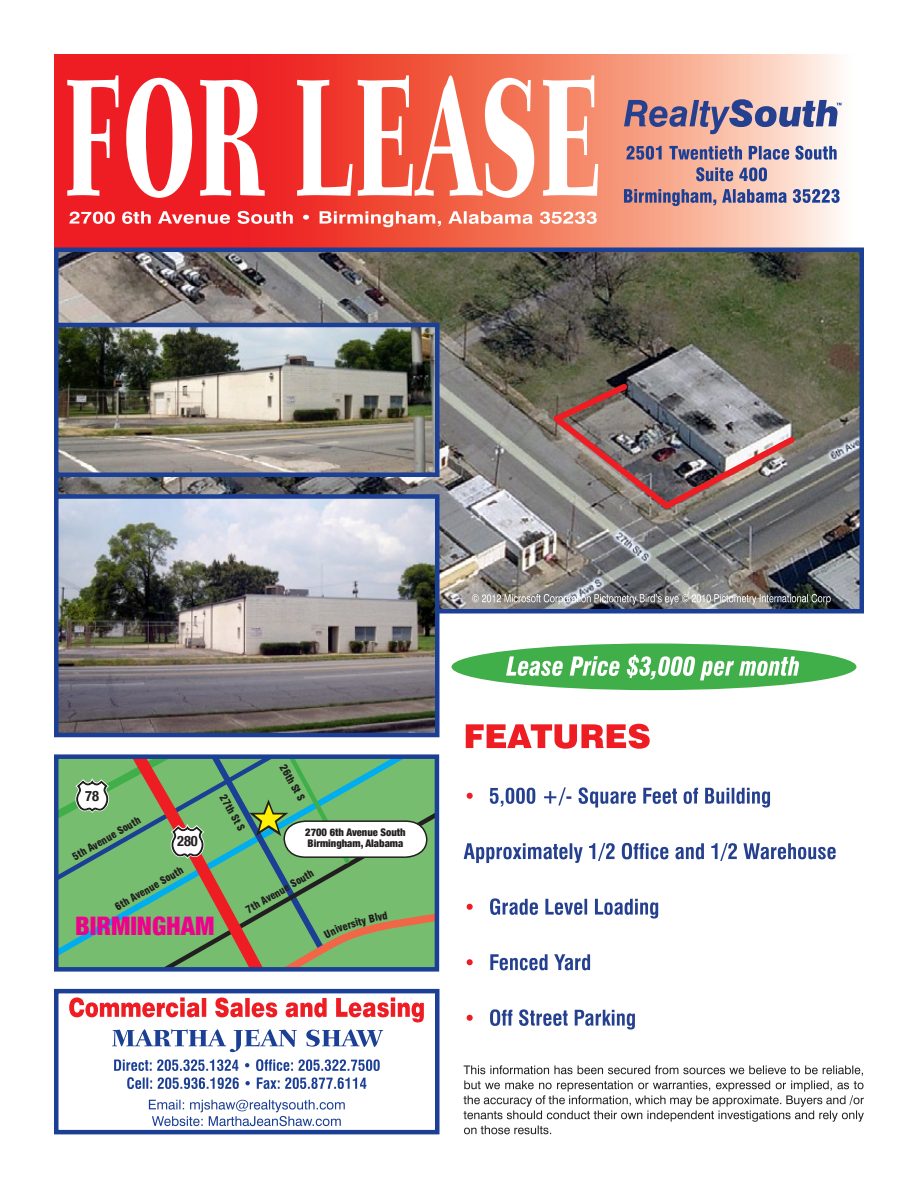
<style>
.page{position:relative;width:918px;height:1188px;background:#fff}
.page>*{position:absolute;margin:0;border:0;box-sizing:border-box;transform-origin:0 0}
.t1{font:900 condensed 25.5px "Helvetica Neue";color:#ed028c}
.t2{font:700 condensed 14.4px "Helvetica Neue";color:#231f20}
.t3{font:900 condensed 10.5px "Swiss 721 BT";color:#231f20}
.t4{font:900 condensed 10.5px "Helvetica Neue";color:#231f20}
</style>
<div class="page">
<img style="left:59px;top:252px;width:800px;height:356px">
<svg style="left:54px;top:54px;width:786px;height:193px;background:#f47d6e"></svg>
<div style="left:54px;top:989px;width:386px;height:145px;border:4px solid #1b3f94"></div>
<div style="left:452px;top:643px;width:404px;height:47px;background:#40ae49;border-radius:50%"></div>
<div style="left:54px;top:247px;width:810px;height:366px;border:4px solid #1b3f94"></div>
<img style="left:545px;top:379px;width:255px;height:134px">
<img style="left:59px;top:328px;width:376px;height:144px">
<div style="left:54px;top:323px;width:386px;height:154px;border:4px solid #1b3f94"></div>
<img style="left:59px;top:499px;width:375px;height:233px">
<div style="left:54px;top:494px;width:385px;height:243px;border:4px solid #1b3f94"></div>
<svg style="left:472px;top:594px;width:359px;height:11px;background:#90908f"></svg>
<svg style="left:506px;top:655px;width:293px;height:25px"></svg>
<svg style="left:466px;top:724px;width:184px;height:25px"></svg>
<svg style="left:467px;top:793px;width:6px;height:6px"></svg>
<svg style="left:490px;top:787px;width:280px;height:21px"></svg>
<svg style="left:464px;top:843px;width:372px;height:20px"></svg>
<svg style="left:467px;top:904px;width:6px;height:6px"></svg>
<svg style="left:490px;top:898px;width:168px;height:21px"></svg>
<svg style="left:467px;top:959px;width:6px;height:6px"></svg>
<svg style="left:490px;top:954px;width:100px;height:16px"></svg>
<svg style="left:467px;top:1015px;width:6px;height:6px"></svg>
<svg style="left:490px;top:1009px;width:145px;height:21px"></svg>
<svg style="left:149px;top:1100px;width:196px;height:26px"></svg>
<svg style="left:114px;top:1059px;width:266px;height:12px"></svg>
<svg style="left:127px;top:1077px;width:239px;height:12px"></svg>
<svg style="left:112px;top:1029px;width:271px;height:23px"></svg>
<svg style="left:69px;top:997px;width:355px;height:25px"></svg>
<svg style="left:464px;top:1065px;width:400px;height:69px"></svg>
<svg style="left:626px;top:146px;width:211px;height:14px;background:#9285a2"></svg>
<svg style="left:696px;top:167px;width:71px;height:14px"></svg>
<svg style="left:624px;top:189px;width:216px;height:17px;background:#9f8ea5"></svg>
<svg style="left:624px;top:99px;width:218px;height:35px;background:#a790a3"></svg>
<svg style="left:69px;top:211px;width:528px;height:16px"></svg>
<svg style="left:67px;top:75px;width:531px;height:123px"></svg>
<svg style="left:54px;top:754px;width:386px;height:218px;background:#78ac7b"></svg>
<p class="t3" style="left:288px;top:762px;width:42px;rotate:61deg">26th St S</p>
<p class="t2" style="left:85px;top:787px;width:15px">78</p>
<p class="t3" style="left:228px;top:792px;width:42px;rotate:61deg">27th St S</p>
<p class="t3" style="left:70px;top:852px;width:78px;rotate:-30deg">5th Avenue South</p>
<p class="t3" style="left:113px;top:902px;width:78px;rotate:-30deg">6th Avenue South</p>
<p class="t3" style="left:243px;top:905px;width:78px;rotate:-30deg">7th Avenue South</p>
<p class="t4" style="left:305px;top:826px;width:102px">2700 6th Avenue South</p>
<p class="t4" style="left:308px;top:837px;width:97px">Birmingham, Alabama</p>
<p class="t2" style="left:177px;top:833px;width:22px">280</p>
<p class="t1" style="left:75px;top:910px;width:141px">BIRMINGHAM</p>
</div>
